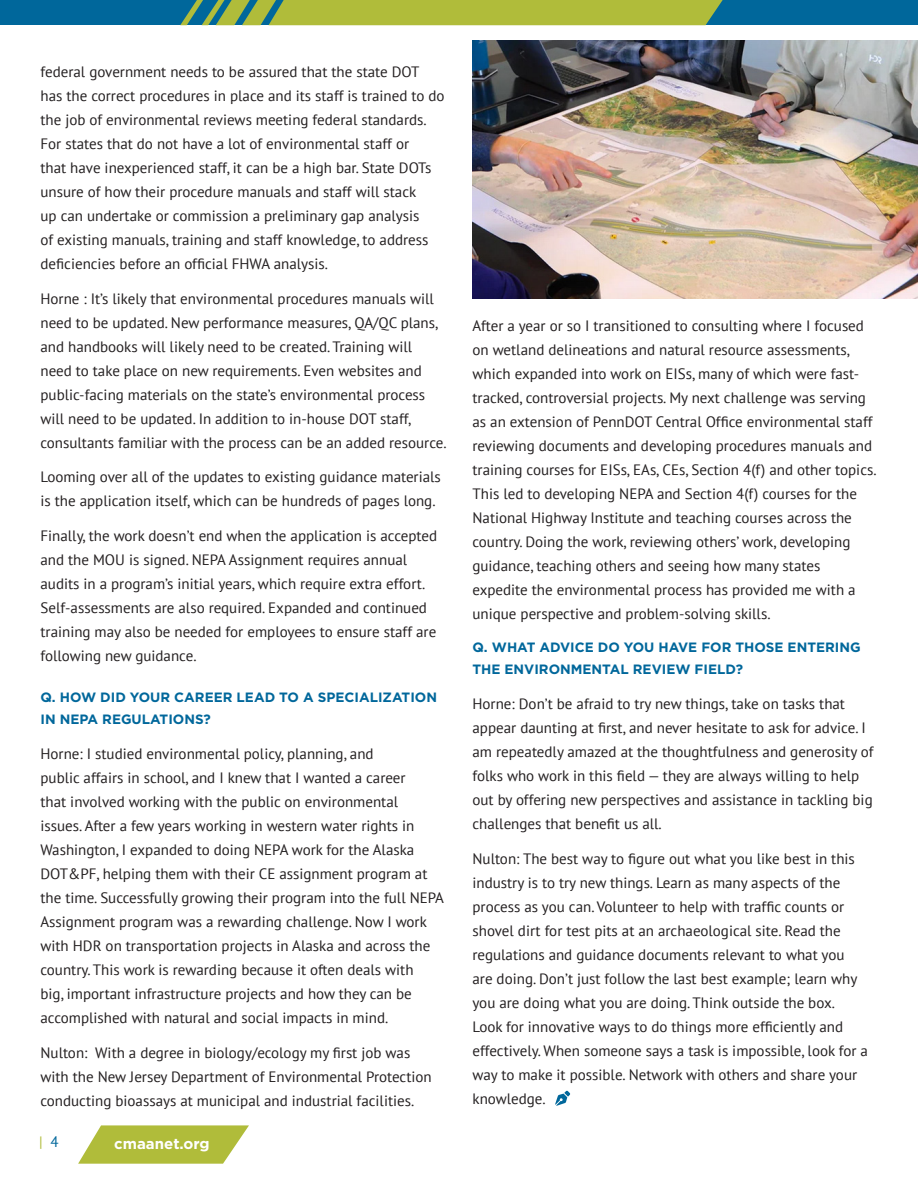
<style>
.page{position:relative;width:918px;height:1188px;background:#fff}
.page>*{position:absolute;margin:0;border:0;box-sizing:border-box;transform-origin:0 0}
.BodyText{font:15px/24px "PT Sans";color:#231f20}
.t1{font:700 15px "Gotham";color:#fff}
.t2{font:15px "PT Sans";color:#b0bc3a}
.BodyText-2{font:700 13.5px/22.5px "Gotham";color:#00679b}
.Heading_3{font:700 13.5px/22.5px "Gotham";color:#00679b}
.s1{color:#00679b}
</style>
<div class="page">
<svg style="left:78px;top:1125px;width:171px;height:39px;background:#bcc659"></svg>
<div style="left:0;top:0;width:918px;height:25px;background:#00679b"></div>
<svg style="left:180px;top:0;width:543px;height:25px;background:#9db343"></svg>
<img style="left:472px;top:40px;width:446px;height:259px">
<svg style="left:555px;top:1091px;width:15px;height:15px"></svg>
<p class="BodyText" style="left:40px;top:59px;width:406px">federal government needs to be assured that the state DOT has the correct procedures in place and its staff is trained to do the job of environmental reviews meeting federal standards.<br>For states that do not have a lot of environmental staff or<br>that have inexperienced staff, it can be a high bar. State DOTs unsure of how their procedure manuals and staff will stack<br>up can undertake or commission a preliminary gap analysis<br>of existing manuals, training and staff knowledge, to address deficiencies before an official FHWA analysis.</p>
<p class="BodyText" style="left:40px;top:286px;width:408px">Horne : It’s likely that environmental procedures manuals will need to be updated. New performance measures, QA/QC plans, and handbooks will likely need to be created. Training will need to take place on new requirements. Even websites and public-facing materials on the state’s environmental process will need to be updated. In addition to in-house DOT staff, consultants familiar with the process can be an added resource.</p>
<p class="BodyText" style="left:40px;top:465px;width:402px">Looming over all of the updates to existing guidance materials is the application itself, which can be hundreds of pages long.</p>
<p class="BodyText" style="left:40px;top:524px;width:398px">Finally, the work doesn’t end when the application is accepted and the MOU is signed. NEPA Assignment requires annual audits in a program’s initial years, which require extra effort.<br>Self-assessments are also required. Expanded and continued training may also be needed for employees to ensure staff are following new guidance.</p>
<p class="Heading_3" style="left:40px;top:686px;width:398px">Q. HOW DID YOUR CAREER LEAD TO A SPECIALIZATION<br>IN NEPA REGULATIONS?</p>
<p class="BodyText" style="left:40px;top:741px;width:405px">Horne: I studied environmental policy, planning, and<br>public affairs in school, and I knew that I wanted a career<br>that involved working with the public on environmental<br>issues. After a few years working in western water rights in Washington, I expanded to doing NEPA work for the Alaska DOT&amp;PF, helping them with their CE assignment program at the time. Successfully growing their program into the full NEPA Assignment program was a rewarding challenge. Now I work with HDR on transportation projects in Alaska and across the country. This work is rewarding because it often deals with<br>big, important infrastructure projects and how they can be accomplished with natural and social impacts in mind.</p>
<p class="BodyText" style="left:40px;top:1040px;width:393px">Nulton: With a degree in biology/ecology my first job was with the New Jersey Department of Environmental Protection conducting bioassays at municipal and industrial facilities.</p>
<p class="t2" style="left:39px;top:1132px;width:21px">| <span class="s1">4</span></p>
<p class="t1" style="left:114px;top:1134px;width:97px">cmaanet.org</p>
<p class="BodyText" style="left:472px;top:313px;width:406px">After a year or so I transitioned to consulting where I focused on wetland delineations and natural resource assessments, which expanded into work on EISs, many of which were fast&shy;tracked, controversial projects. My next challenge was serving as an extension of PennDOT Central Office environmental staff reviewing documents and developing procedures manuals and training courses for EISs, EAs, CEs, Section 4(f) and other topics.<br>This led to developing NEPA and Section 4(f) courses for the National Highway Institute and teaching courses across the country. Doing the work, reviewing others’ work, developing guidance, teaching others and seeing how many states expedite the environmental process has provided me with a unique perspective and problem-solving skills.</p>
<p class="BodyText-2" style="left:472px;top:636px;width:390px">Q. WHAT ADVICE DO YOU HAVE FOR THOSE ENTERING<br>THE ENVIRONMENTAL REVIEW FIELD?</p>
<p class="BodyText" style="left:472px;top:692px;width:402px">Horne: Don’t be afraid to try new things, take on tasks that appear daunting at first, and never hesitate to ask for advice. I am repeatedly amazed at the thoughtfulness and generosity of folks who work in this field — they are always willing to help out by offering new perspectives and assistance in tackling big challenges that benefit us all.</p>
<p class="BodyText" style="left:472px;top:846px;width:397px">Nulton: The best way to figure out what you like best in this industry is to try new things. Learn as many aspects of the process as you can. Volunteer to help with traffic counts or shovel dirt for test pits at an archaeological site. Read the regulations and guidance documents relevant to what you are doing. Don’t just follow the last best example; learn why you are doing what you are doing. Think outside the box.<br>Look for innovative ways to do things more efficiently and effectively. When someone says a task is impossible, look for a way to make it possible. Network with others and share your knowledge.</p>
</div>
